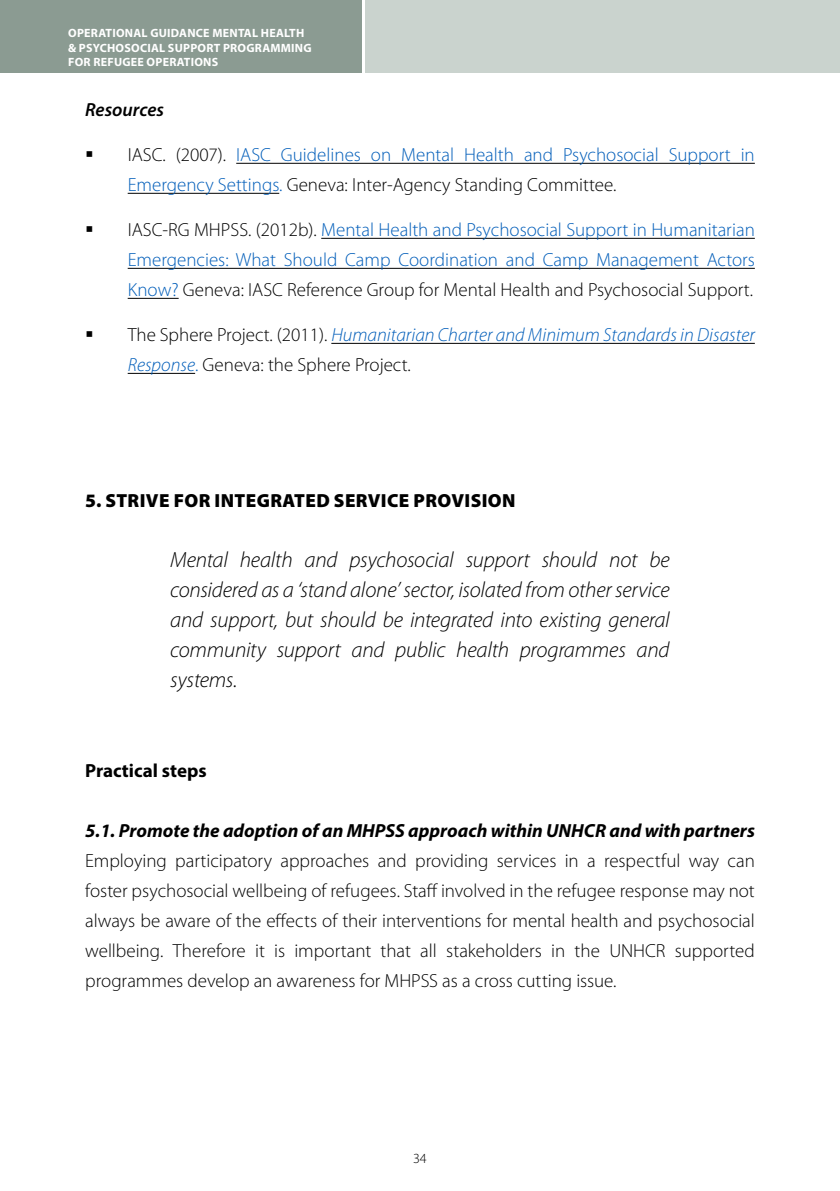
<style>
.page{position:relative;width:840px;height:1191px;background:#fff}
.page>*{position:absolute;margin:0;border:0;box-sizing:border-box;transform-origin:0 0}
.t1{font:italic 300 22px/30px "Myriad Pro";letter-spacing:-.01em;color:#000;text-align:justify}
.t2{font:300 19px/30px "Myriad Pro";letter-spacing:-.005em;color:#000;text-align:justify}
.t3{font:300 19px/30px "Myriad Pro";color:#005db9}
.t4{font:italic 300 19px/30px "Myriad Pro";color:#005db9}
.t5{font:italic 700 19px "Myriad Pro";color:#000}
.t6{font:900 19px "Myriad Pro";letter-spacing:.02em;color:#000}
.t7{font:700 19px "Myriad Pro";color:#000}
.t8{font:italic 600 19px "Myriad Pro";color:#000}
.t9{font:300 14px "Myriad Pro";color:#000}
.t10{font:700 12px/14.4px "Myriad Pro";letter-spacing:.02em;color:#fff}
.s1{color:#000}
.s2{font-style:normal;color:#000}
.s3{font-style:normal}
</style>
<div class="page">
<div style="left:0;top:0;width:361px;height:72px;background:#8b9b92"></div>
<div style="left:365px;top:0;width:474px;height:72px;background:#cad3ce"></div>
<hr style="left:236px;top:163px;width:518px;height:1px;background:#000">
<hr style="left:128px;top:193px;width:151px;height:1px;background:#000">
<hr style="left:321px;top:238px;width:433px;height:1px;background:#000">
<hr style="left:128px;top:268px;width:626px;height:1px;background:#000">
<hr style="left:128px;top:298px;width:50px;height:1px;background:#000">
<hr style="left:331px;top:343px;width:423px;height:1px;background:#000">
<hr style="left:128px;top:373px;width:67px;height:1px;background:#000">
<p class="t10" style="left:68px;top:26px;width:244px">OPERATIONAL GUIDANCE MENTAL HEALTH &amp; PSYCHOSOCIAL SUPPORT PROG RAMM ING<br>FOR REFUGEE OPERATIONS</p>
<p class="t8" style="left:85px;top:98px;width:80px">Resources</p>
<p class="t3" style="left:128px;top:140px;width:628px"><span class="s1">IASC. (2007).</span> IASC Guidelines on Mental Health and Psychosocial Support in<br>Emergency Settings. <span class="s1">Geneva: Inter-Agency Standing Committee.</span></p>
<p class="t3" style="left:128px;top:215px;width:628px;text-align:justify"><span class="s1">IASC-RG MHPSS. (2012b).</span> Mental Health and Psychosocial Support in Humanitarian Emergencies: What Should Camp Coordination and Camp Management Actors Know? <span class="s1">Geneva: IASC Reference Group for Mental Health and Psychosocial Support.</span></p>
<p class="t4" style="left:128px;top:320px;width:628px"><span class="s2">The Sphere Project. (2011).</span> Humanitarian Charter and Minimum Standards in Disaster<br>Response<span class="s3">.</span> <span class="s2">Geneva: the Sphere Project.</span></p>
<p class="t6" style="left:85px;top:489px;width:432px">5. STRIVE FOR INTEGRATED SERVICE PROVISION</p>
<p class="t1" style="left:170px;top:544px;width:500px">Mental health and psychosocial support should not be considered as a ‘stand alone’ sector, isolated from other service and support, but should be integrated into existing general community support and public health programmes and systems.</p>
<p class="t7" style="left:85px;top:758px;width:123px">PRACTICAL STEPS</p>
<p class="t5" style="left:85px;top:818px;width:671px">5.1. Promote the adoption of an MHPSS approach within UNHCR and with partners</p>
<p class="t2" style="left:85px;top:845px;width:671px">Employing participatory approaches and providing services in a respectful way can foster psychosocial wellbeing of refugees. Staff involved in the refugee response may not always be aware of the effects of their interventions for mental health and psychosocial wellbeing. Therefore it is important that all stakeholders in the UNHCR supported programmes develop an awareness for MHPSS as a cross cutting issue.</p>
<p class="t9" style="left:413px;top:1149px;width:15px">34</p>
</div>
